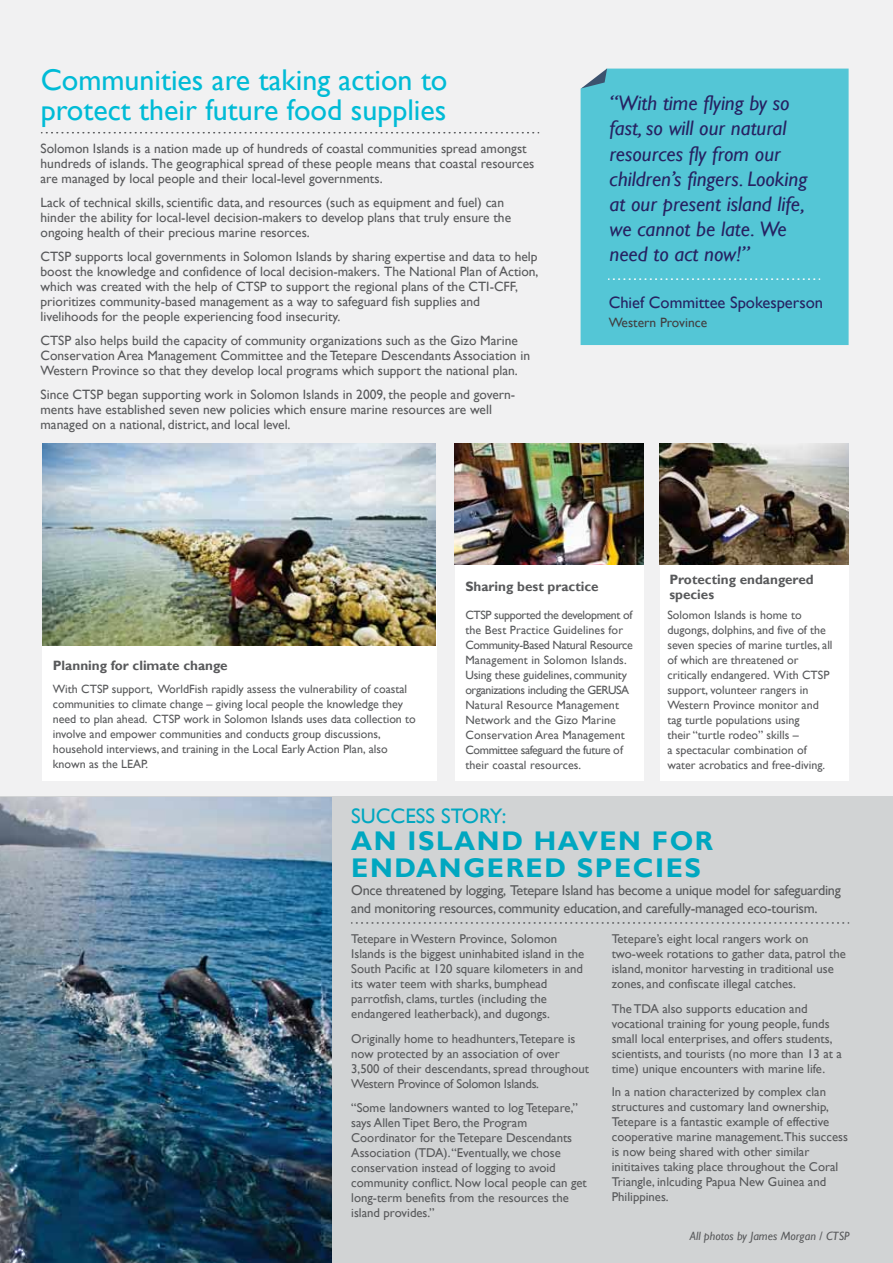
<style>
.page{position:relative;width:893px;height:1263px;background:#f1f1f2}
.page>*{position:absolute;margin:0;border:0;box-sizing:border-box;transform-origin:0 0}
.t1{font:30px/30px "Gill Sans";color:#00bbd6}
.t2{font:700 27px/26.4px "Gill Sans";letter-spacing:.06em;color:#00a7c0}
.t3{font:italic 21px/25.2px "Gill Sans";color:#262262}
.t4{font:21px "Gill Sans";color:#00a7c0}
.t5{font:16.5px "Gill Sans";color:#262262}
.t6{font:14.25px/18px "Gill Sans";letter-spacing:-.02em;color:#58595b}
.t7{font:13.5px/15px "Gill Sans";color:#58595b}
.t8{font:700 13.5px/15px "Gill Sans";color:#58595b}
.t9{font:13.5px "Gill Sans";color:#414042}
.t10{font:12.75px/15px "Gill Sans";color:#58595b}
.t11{font:12px/15px "Gill Sans";color:#58595b}
.t12{font:italic 12px "Gill Sans";color:#58595b}
</style>
<div class="page">
<div style="left:581px;top:69px;width:268px;height:276px;background:#54c6d6"></div>
<div style="left:0;top:797px;width:893px;height:466px;background:#d1d3d4"></div>
<svg style="left:42px;top:132px;width:497px;height:1px"></svg>
<svg style="left:352px;top:922px;width:497px;height:2px"></svg>
<svg style="left:609px;top:278px;width:211px;height:2px"></svg>
<img style="left:0;top:797px;width:332px;height:466px">
<svg style="left:581px;top:68px;width:26px;height:20px"></svg>
<div style="left:42px;top:575px;width:395px;height:206px;background:#fff"></div>
<img style="left:42px;top:444px;width:394px;height:202px">
<div style="left:455px;top:544px;width:188px;height:237px;background:#fff"></div>
<img style="left:455px;top:444px;width:188px;height:121px">
<div style="left:660px;top:544px;width:188px;height:237px;background:#fff"></div>
<img style="left:660px;top:444px;width:188px;height:121px">
<h1 class="t1" style="left:41px;top:65px;width:408px">Communities are taking action to protect their future food supplies</h1>
<p class="t7" style="left:41px;top:141px;width:495px">Solomon Islands is a nation made up of hundreds of coastal communities spread amongst hundreds of islands. The geographical spread of these people means that coastal resources are managed by local people and their local-level governments.</p>
<p class="t7" style="left:41px;top:195px;width:472px">Lack of technical skills, scientific data, and resources (such as equipment and fuel) can hinder the ability for local-level decision-makers to develop plans that truly ensure the ongoing health of their precious marine resorces.</p>
<p class="t7" style="left:41px;top:249px;width:500px">CTSP supports local governments in Solomon Islands by sharing expertise and data to help boost the knowledge and confidence of local decision-makers. The National Plan of Action, which was created with the help of CTSP to support the regional plans of the CTI-CFF, prioritizes community-based management as a way to safeguard fish supplies and livelihoods for the people experiencing food insecurity.</p>
<p class="t7" style="left:41px;top:333px;width:491px">CTSP also helps build the capacity of community organizations such as the Gizo Marine<br>Conservation Area Management Committee and the Tetepare Descendants Association in<br>Western Province so that they develop local programs which support the national plan.</p>
<p class="t7" style="left:41px;top:387px;width:476px">Since CTSP began supporting work in Solomon Islands in 2009, the people and govern&shy;ments have established seven new policies which ensure marine resources are well managed on a national, district, and local level.</p>
<h3 class="t3" style="left:610px;top:91px;width:199px">“With time flying by so fast, so will our natural resources fly from our children’s fingers. Looking at our present island life, we cannot be late. We need to act now!”</h3>
<p class="t5" style="left:609px;top:292px;width:216px">Chief Committee Spokesperson</p>
<p class="t9" style="left:609px;top:314px;width:100px">Western Province</p>
<p class="t8" style="left:465px;top:580px;width:135px">Sharing best practice</p>
<p class="t8" style="left:669px;top:572px;width:146px">Protecting endangered species</p>
<p class="t8" style="left:53px;top:659px;width:176px">Planning for climate change</p>
<p class="t11" style="left:53px;top:682px;width:365px">With CTSP support, WorldFish rapidly assess the vulnerability of coastal communities to climate change – giving local people the knowledge they need to plan ahead. CTSP work in Solomon Islands uses data collection to involve and empower communities and conducts group discussions, household interviews, and training in the Local Early Action Plan, also known as the LEAP.</p>
<p class="t11" style="left:465px;top:607px;width:169px">CTSP supported the development of the Best Practice Guidelines for<br>Community-Based Natural Resource<br>Management in Solomon Islands.<br>Using these guidelines, community organizations including the GERUSA<br>Natural Resource Management<br>Network and the Gizo Marine<br>Conservation Area Management<br>Committee safeguard the future of their coastal resources.</p>
<h3 class="t4" style="left:351px;top:804px;width:157px">SUCCESS STORY:</h3>
<p class="t11" style="left:667px;top:607px;width:167px">Solomon Islands is home to dugongs, dolphins, and five of the seven species of marine turtles, all of which are threatened or critically endangered. With CTSP support, volunteer rangers in<br>Western Province monitor and tag turtle populations using<br>their “turtle rodeo” skills –<br>a spectacular combination of water acrobatics and free-diving.</p>
<h2 class="t2" style="left:351px;top:828px;width:363px">AN ISLAND HAVEN FOR<br>ENDANGERED SPECIES</h2>
<p class="t6" style="left:351px;top:881px;width:491px">Once threatened by logging, Tetepare Island has become a unique model for safeguarding and monitoring resources, community education, and carefully-managed eco-tourism.</p>
<p class="t10" style="left:351px;top:931px;width:235px">Tetepare in Western Province, Solomon Islands is the biggest uninhabited island in the South Pacific at 120 square kilometers in and its water teem with sharks, bumphead parrotfish, clams, turtles (including the endangered leatherback), and dugongs.</p>
<p class="t10" style="left:351px;top:1031px;width:239px">Originally home to headhunters,Tetepare is now protected by an association of over 3,500 of their descendants, spread throughout Western Province of Solomon Islands.</p>
<p class="t10" style="left:351px;top:1101px;width:237px">“Some landowners wanted to log Tetepare,” says Allen Tipet Bero, the Program Coordinator for the Tetepare Descendants Association (TDA). “Eventually, we chose conservation instead of logging to avoid community conflict. Now local people can get long-term benefits from the resources the island provides.”</p>
<p class="t10" style="left:612px;top:931px;width:236px">Tetepare’s eight local rangers work on two-week rotations to gather data, patrol the island, monitor harvesting in traditional use zones, and confiscate illegal catches.</p>
<p class="t10" style="left:612px;top:1001px;width:232px">The TDA also supports education and vocational training for young people, funds small local enterprises, and offers students, scientists, and tourists (no more than 13 at a time) unique encounters with marine life.</p>
<p class="t10" style="left:612px;top:1084px;width:238px">In a nation characterized by complex clan structures and customary land ownership, Tetepare is a fantastic example of effective cooperative marine management.This success is now being shared with other similar inititaives taking place throughout the Coral Triangle, inlcuding Papua New Guinea and Philippines.</p>
<p class="t12" style="left:690px;top:1229px;width:161px">All photos by James Morgan / CTSP</p>
</div>
